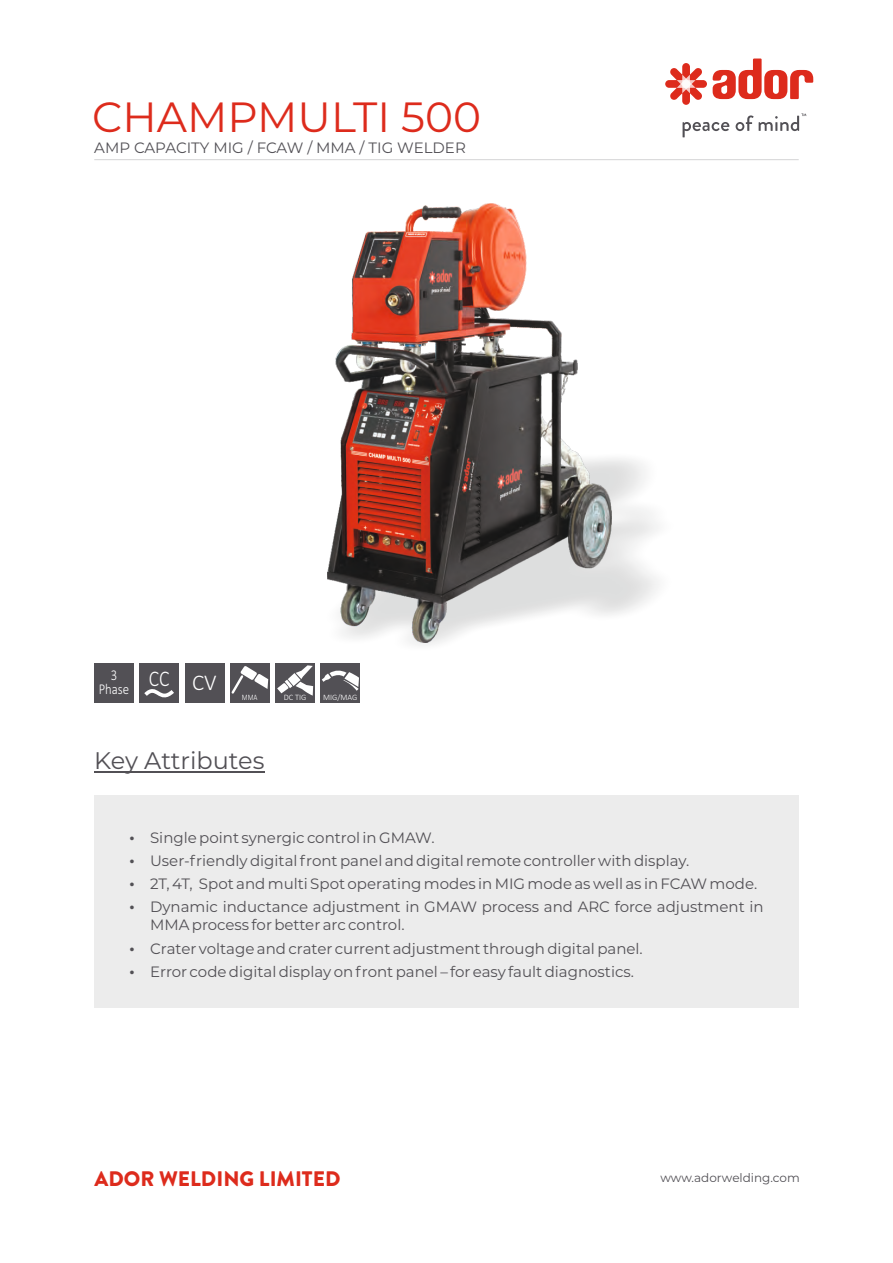
<style>
.page{position:relative;width:893px;height:1263px;background:#fff}
.page>*{position:absolute;margin:0;border:0;box-sizing:border-box;transform-origin:0 0}
.t1{font:42.3px "Montserrat";color:#dd2b1c}
.t2{font:24px "Montserrat";letter-spacing:-.005em;color:#525055}
.t3{font:300 22.5px "Calibri";color:#fff;scale:.86 1}
.t4{font:300 22.5px "Calibri";color:#fff}
.t5{font:900 21px "Brandon Grotesque";color:#dd2b1c}
.t6{font:15px/23.2px "Montserrat";color:#525055}
.t7{font:300 15px/13.6px "Calibri";color:#fff;text-align:center;scale:.86 1}
.t8{font:12px "Montserrat";color:#525055}
.t9{font:300 8.25px "Calibri";color:#fff}
.t10{font:300 8.25px "Calibri";color:#fff;scale:.86 1}
</style>
<div class="page">
<div style="left:94px;top:795px;width:705px;height:213px;background:#ececec"></div>
<hr style="left:94px;top:159px;width:705px;height:1px;background:#d9d9da">
<div style="left:140px;top:663px;width:39px;height:39px;background:#525055"></div>
<svg style="left:140px;top:689px;width:38px;height:14px"></svg>
<div style="left:230px;top:663px;width:40px;height:39px;background:#525055"></div>
<svg style="left:231px;top:666px;width:37px;height:28px"></svg>
<div style="left:94px;top:663px;width:40px;height:39px;background:#525055"></div>
<div style="left:185px;top:663px;width:40px;height:39px;background:#525055"></div>
<div style="left:320px;top:663px;width:40px;height:39px;background:#525055"></div>
<svg style="left:322px;top:670px;width:37px;height:21px"></svg>
<div style="left:275px;top:663px;width:40px;height:39px;background:#525055"></div>
<svg style="left:277px;top:665px;width:36px;height:31px"></svg>
<svg style="left:665px;top:63px;width:42px;height:42px"></svg>
<svg style="left:713px;top:59px;width:100px;height:40px"></svg>
<svg style="left:683px;top:122px;width:46px;height:15px"></svg>
<svg style="left:736px;top:113px;width:70px;height:18px"></svg>
<hr style="left:94px;top:771px;width:170px;height:1px;background:#525055">
<svg style="left:327px;top:458px;width:332px;height:187px"></svg>
<img style="left:328px;top:204px;width:284px;height:439px">
<h1 class="t1" style="left:92px;top:91px;width:390px">CHAMPMULTI 500</h1>
<p class="t6" style="left:94px;top:136px;width:373px">AMP CAPACITY MIG / FCAW / MMA / TIG WELDER</p>
<p class="t7" style="left:99px;top:670px;width:37px">3<br>Phase</p>
<h3 class="t4" style="left:192px;top:673px;width:26px">CV</h3>
<h3 class="t3" style="left:149px;top:669px;width:25px">CC</h3>
<p class="t10" style="left:242px;top:694px;width:20px">MMA</p>
<h2 class="t2" style="left:94px;top:746px;width:172px">Key Attributes</h2>
<p class="t9" style="left:284px;top:694px;width:24px">DC TIG</p>
<p class="t9" style="left:323px;top:693px;width:36px">MIG/MAG</p>
<p class="t6" style="left:150px;top:826px;width:286px">Single point synergic control in GMAW.</p>
<p class="t6" style="left:150px;top:849px;width:615px">User-friendly digital front panel and digital remote controller with display.<br>2T, 4T, Spot and multi Spot operating modes in MIG mode as well as in FCAW mode.<br>Dynamic inductance adjustment in GMAW process and ARC force adjustment in</p>
<p class="t6" style="left:150px;top:913px;width:494px">MMA process for better arc control.<br>Crater voltage and crater current adjustment through digital panel.<br>Error code digital display on front panel – for easy fault diagnostics.</p>
<h3 class="t5" style="left:94px;top:1171px;width:247px">ADOR WELDING LIMITED</h3>
<p class="t8" style="left:660px;top:1170px;width:141px">www.adorwelding.com</p>
</div>
